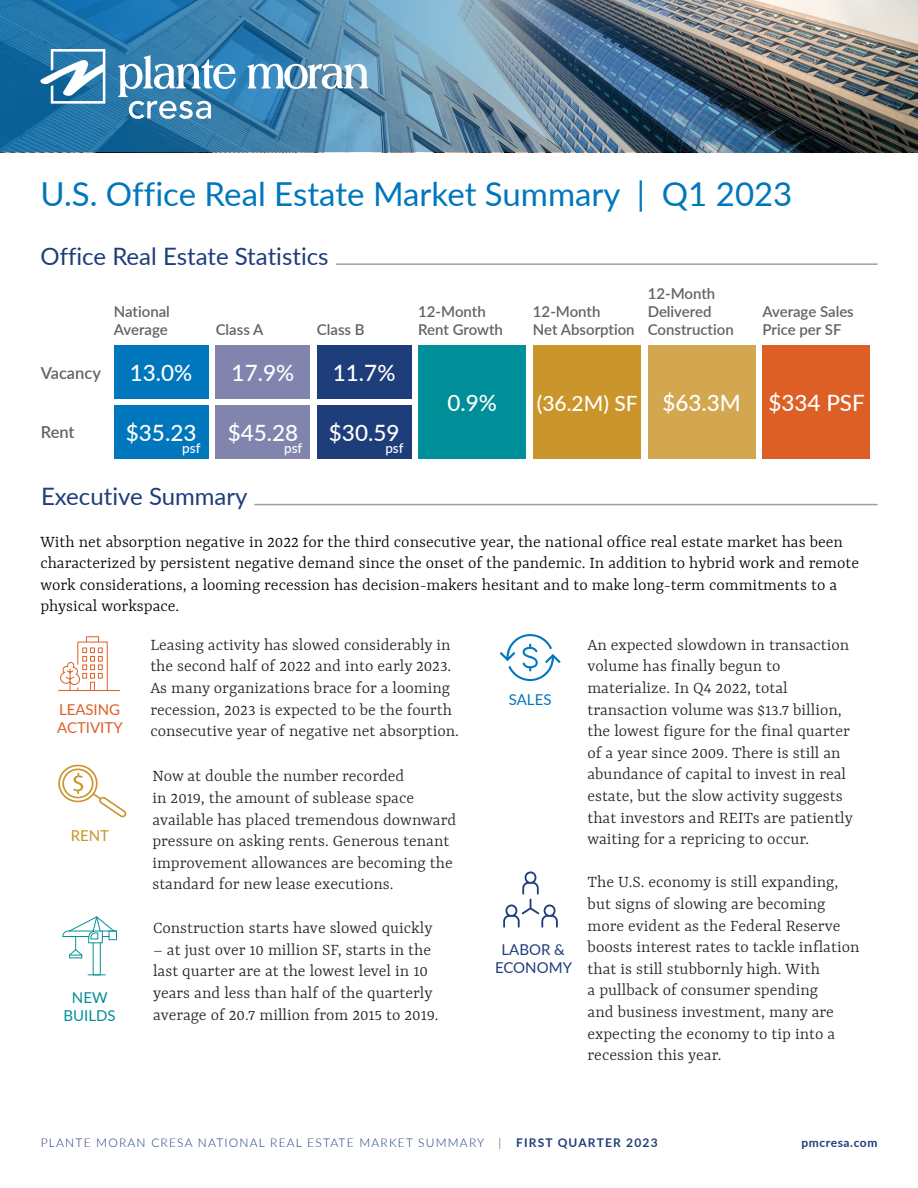
<style>
.page{position:relative;width:918px;height:1188px;background:#fff}
.page>*{position:absolute;margin:0;border:0;box-sizing:border-box;transform-origin:0 0}
.t1{font:33px "Lato";color:#0077bd}
.t2{font:24px "Lato";color:#1e3d7b}
.t3{font:500 22.5px "Lato";color:#fff}
.t4{font:500 21px "Lato";color:#fff}
.t5{font:300 18px/21.6px "Rasa";color:#231f20}
.t6{font:300 18px/21.6px "Rasa";color:#000}
.t7{font:600 16.5px "Lato";color:#636366}
.t8{font:600 15px/18px "Lato";color:#636366}
.t9{font:15px "Lato";color:#dd5f26}
.t10{font:15px "Lato";color:#1e3d7b}
.t11{font:15px "Lato";color:#008e98}
.t12{font:15px "Lato";color:#0077bd}
.t13{font:15px "Lato";color:#ca952a}
.t14{font:500 13.5px "Lato";color:#fff}
.t15{font:300 12px "Lato";letter-spacing:.1em;color:#1e3d7b}
.t16{font:700 12px "Lato";letter-spacing:.05em;color:#1e3d7b}
.s1{font-weight:700}
</style>
<div class="page">
<img style="left:752px;top:0;width:166px;height:152px">
<img style="left:0;top:0;width:752px;height:152px">
<svg style="left:40px;top:49px;width:65px;height:55px"></svg>
<svg style="left:247px;top:64px;width:122px;height:25px"></svg>
<svg style="left:118px;top:55px;width:118px;height:64px"></svg>
<hr style="left:254px;top:504px;width:624px;height:1px;background:#3e3e3f">
<div style="left:533px;top:345px;width:108px;height:114px;background:#ca952a"></div>
<div style="left:418px;top:345px;width:108px;height:114px;background:#008e98"></div>
<div style="left:216px;top:345px;width:94px;height:54px;background:#8184ad"></div>
<div style="left:216px;top:405px;width:94px;height:54px;background:#8184ad"></div>
<div style="left:762px;top:345px;width:108px;height:114px;background:#dd5f26"></div>
<div style="left:648px;top:345px;width:108px;height:114px;background:#d3a650"></div>
<div style="left:114px;top:345px;width:94px;height:54px;background:#0077bd"></div>
<div style="left:114px;top:405px;width:94px;height:54px;background:#0077bd"></div>
<div style="left:317px;top:345px;width:94px;height:54px;background:#1e3d7b"></div>
<div style="left:317px;top:405px;width:94px;height:54px;background:#1e3d7b"></div>
<hr style="left:336px;top:263px;width:542px;height:2px;background:#3e3e3f">
<svg style="left:500px;top:634px;width:61px;height:47px"></svg>
<svg style="left:58px;top:765px;width:69px;height:52px"></svg>
<svg style="left:62px;top:916px;width:55px;height:59px"></svg>
<svg style="left:503px;top:871px;width:55px;height:57px"></svg>
<svg style="left:58px;top:636px;width:62px;height:55px"></svg>
<p class="t1" style="left:40px;top:170px;width:754px">U.S. Office Real Estate Market Summary | Q1 2023</p>
<p class="t2" style="left:41px;top:239px;width:290px">Office Real Estate Statistics</p>
<p class="t8" style="left:114px;top:302px;width:58px">National<br>Average</p>
<p class="t8" style="left:216px;top:320px;width:49px">Class A</p>
<p class="t8" style="left:317px;top:320px;width:49px">Class B</p>
<p class="t8" style="left:418px;top:302px;width:86px">12-Month<br>Rent Growth</p>
<p class="t7" style="left:41px;top:361px;width:62px">Vacancy</p>
<p class="t3" style="left:130px;top:357px;width:64px">13.0%</p>
<p class="t3" style="left:232px;top:357px;width:64px">17.9%</p>
<p class="t3" style="left:333px;top:357px;width:64px">11.7%</p>
<p class="t3" style="left:447px;top:387px;width:51px">0.9%</p>
<p class="t7" style="left:41px;top:420px;width:35px">Rent</p>
<p class="t3" style="left:126px;top:417px;width:72px">$35.23</p>
<p class="t14" style="left:182px;top:438px;width:20px">psf</p>
<p class="t3" style="left:228px;top:417px;width:72px">$45.28</p>
<p class="t14" style="left:284px;top:438px;width:20px">psf</p>
<p class="t3" style="left:329px;top:417px;width:72px">$30.59</p>
<p class="t14" style="left:385px;top:438px;width:20px">psf</p>
<p class="t2" style="left:41px;top:479px;width:208px">Executive Summary</p>
<p class="t8" style="left:533px;top:302px;width:103px">12-Month<br>Net Absorption</p>
<p class="t8" style="left:648px;top:284px;width:88px">12-Month<br>Delivered<br>Construction</p>
<p class="t4" style="left:537px;top:388px;width:102px">(36.2M) SF</p>
<p class="t3" style="left:662px;top:387px;width:80px">$63.3M</p>
<p class="t8" style="left:762px;top:302px;width:93px">Average Sales<br>Price per SF</p>
<p class="t3" style="left:768px;top:387px;width:98px">$334 PSF</p>
<p class="t6" style="left:40px;top:532px;width:820px">With net absorption negative in 2022 for the third consecutive year, the national office real estate market has been characterized by persistent negative demand since the onset of the pandemic. In addition to hybrid work and remote work considerations, a looming recession has decision-makers hesitant and to make long-term commitments to a physical workspace.</p>
<p class="t9" style="left:59px;top:699px;width:63px">LEASING</p>
<p class="t9" style="left:57px;top:717px;width:67px">ACTIVITY</p>
<p class="t13" style="left:71px;top:825px;width:40px">RENT</p>
<p class="t11" style="left:72px;top:986px;width:37px">NEW</p>
<p class="t11" style="left:64px;top:1004px;width:54px">BUILDS</p>
<p class="t5" style="left:150px;top:635px;width:310px">Leasing activity has slowed considerably in the second half of 2022 and into early 2023.<br>As many organizations brace for a looming recession, 2023 is expected to be the fourth consecutive year of negative net absorption.</p>
<p class="t5" style="left:152px;top:766px;width:305px">Now at double the number recorded<br>in 2019, the amount of sublease space available has placed tremendous downward pressure on asking rents. Generous tenant improvement allowances are becoming the standard for new lease executions.</p>
<p class="t5" style="left:153px;top:918px;width:281px">Construction starts have slowed quickly</p>
<p class="t5" style="left:153px;top:940px;width:287px">– at just over 10 million SF, starts in the last quarter are at the lowest level in 10 years and less than half of the quarterly average of 20.7 million from 2015 to 2019.</p>
<p class="t12" style="left:509px;top:689px;width:44px">SALES</p>
<p class="t10" style="left:502px;top:939px;width:65px">LABOR &amp;</p>
<p class="t10" style="left:495px;top:957px;width:78px">ECONOMY</p>
<p class="t5" style="left:587px;top:635px;width:267px">An expected slowdown in transaction volume has finally begun to materialize. In Q4 2022, total transaction volume was $13.7 billion, the lowest figure for the final quarter of a year since 2009. There is still an abundance of capital to invest in real estate, but the slow activity suggests that investors and REITs are patiently waiting for a repricing to occur.</p>
<p class="t5" style="left:588px;top:872px;width:273px">The U.S. economy is still expanding, but signs of slowing are becoming more evident as the Federal Reserve boosts interest rates to tackle inflation that is still stubbornly high. With<br>a pullback of consumer spending<br>and business investment, many are expecting the economy to tip into a recession this year.</p>
<p class="t15" style="left:41px;top:1134px;width:618px">PLANTE MORAN CRESA NATIONAL REAL ESTATE MARKET SUMMARY | <span class="s1">FIRST QUARTER 2023</span></p>
<p class="t16" style="left:801px;top:1134px;width:78px">pmcresa.com</p>
</div>
